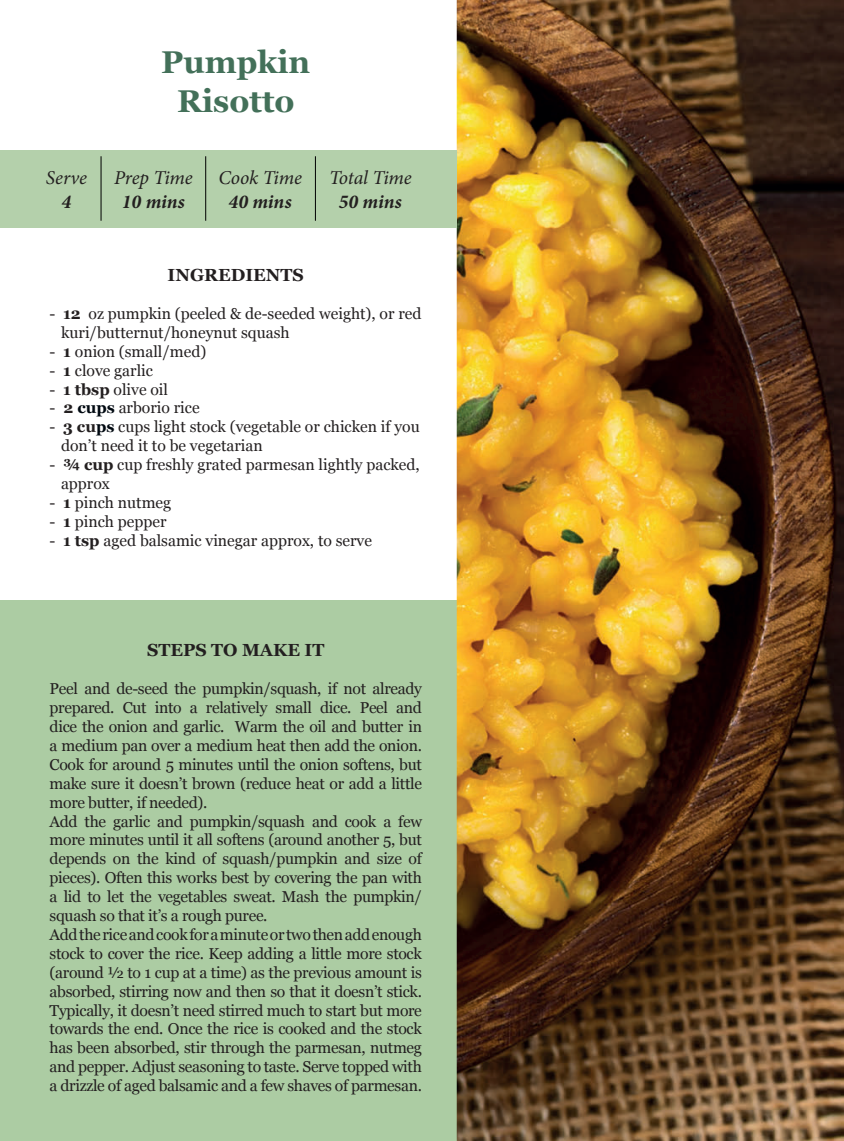
<style>
.page{position:relative;width:844px;height:1141px;background:#fff}
.page>*{position:absolute;margin:0;border:0;box-sizing:border-box;transform-origin:0 0}
.t1{font:700 31.5px/38.5px "Georgia";color:#437059;text-align:center}
.t2{font:italic 19.6px "Minion Pro";letter-spacing:-.01em;color:#231f20}
.t3{font:italic 700 19.6px "Minion Pro";color:#231f20}
.t4{font:700 17.5px "Georgia";color:#231f20}
.t5{font:15.75px/18.9px "Georgia";letter-spacing:-.02em;color:#231f20}
.t6{font:15.75px/18.9px "Georgia";color:#231f20}
.s1{font-weight:700}
.s2{font-weight:700;color:#000911}
</style>
<div class="page">
<div style="left:0;top:600px;width:456px;height:541px;background:#accca3"></div>
<img style="left:456px;top:0;width:387px;height:1141px">
<div style="left:0;top:150px;width:456px;height:77px;background:#b4d0ab"></div>
<hr style="left:101px;top:156px;width:1px;height:65px;background:#000">
<hr style="left:205px;top:156px;width:1px;height:65px;background:#000">
<hr style="left:315px;top:156px;width:1px;height:65px;background:#000">
<p class="t2" style="left:46px;top:165px;width:43px">Serve</p>
<p class="t3" style="left:62px;top:188px;width:11px">4</p>
<h1 class="t1" style="left:161px;top:42px;width:150px">Pumpkin<br>Risotto</h1>
<p class="t2" style="left:114px;top:165px;width:80px">Prep Time</p>
<p class="t3" style="left:122px;top:188px;width:64px">10 mins</p>
<p class="t2" style="left:218px;top:165px;width:85px">Cook Time</p>
<p class="t3" style="left:228px;top:188px;width:64px">40 mins</p>
<p class="t2" style="left:329px;top:165px;width:84px">Total Time</p>
<p class="t3" style="left:339px;top:188px;width:64px">50 mins</p>
<p class="t4" style="left:168px;top:262px;width:138px">INGREDIENTS</p>
<p class="t6" style="left:61px;top:303px;width:362px;text-indent:-11px">- <span class="s1">12</span> oz pumpkin (peeled &amp; de-seeded weight), or red kuri/butternut/honeynut squash</p>
<p class="t6" style="left:50px;top:341px;width:158px">- <span class="s1">1</span> onion (small/med)</p>
<p class="t6" style="left:50px;top:360px;width:105px">- <span class="s1">1</span> clove garlic</p>
<p class="t6" style="left:50px;top:379px;width:120px">- <span class="s1">1 tbsp</span> olive oil</p>
<p class="t6" style="left:50px;top:398px;width:151px">- <span class="s1">2</span> <span class="s2">cups</span> arborio rice</p>
<p class="t6" style="left:61px;top:417px;width:360px;text-indent:-11px">- <span class="s1">3 cu</span><span class="s2">ps</span> cups light stock (vegetable or chicken if you don’t need it to be vegetarian</p>
<p class="t6" style="left:61px;top:455px;width:360px;text-indent:-11px">- <span class="s1">¾ cup</span> cup freshly grated parmesan lightly packed, approx</p>
<p class="t6" style="left:50px;top:492px;width:123px">- <span class="s1">1</span> pinch nutmeg</p>
<p class="t6" style="left:50px;top:511px;width:118px">- <span class="s1">1</span> pinch pepper</p>
<p class="t6" style="left:50px;top:530px;width:324px">- <span class="s1">1 tsp</span> aged balsamic vinegar approx, to serve</p>
<p class="t4" style="left:147px;top:637px;width:179px">STEPS TO MAKE IT</p>
<p class="t5" style="left:50px;top:679px;width:374px">Peel and de-seed the pumpkin/squash, if not already prepared. Cut into a relatively small dice. Peel and dice the onion and garlic. Warm the oil and butter in a medium pan over a medium heat then add the onion.<br>Cook for around 5 minutes until the onion softens, but make sure it doesn’t brown (reduce heat or add a little more butter, if needed).<br>Add the garlic and pumpkin/squash and cook a few more minutes until it all softens (around another 5, but depends on the kind of squash/pumpkin and size of pieces). Often this works best by covering the pan with a lid to let the vegetables sweat. Mash the pumpkin/ squash so that it’s a rough puree.<br>Add the rice and cook for a minute or two then add enough stock to cover the rice. Keep adding a little more stock (around ½ to 1 cup at a time) as the previous amount is absorbed, stirring now and then so that it doesn’t stick.<br>Typically, it doesn’t need stirred much to start but more towards the end. Once the rice is cooked and the stock has been absorbed, stir through the parmesan, nutmeg and pepper. Adjust seasoning to taste. Serve topped with a drizzle of aged balsamic and a few shaves of parmesan.</p>
</div>
